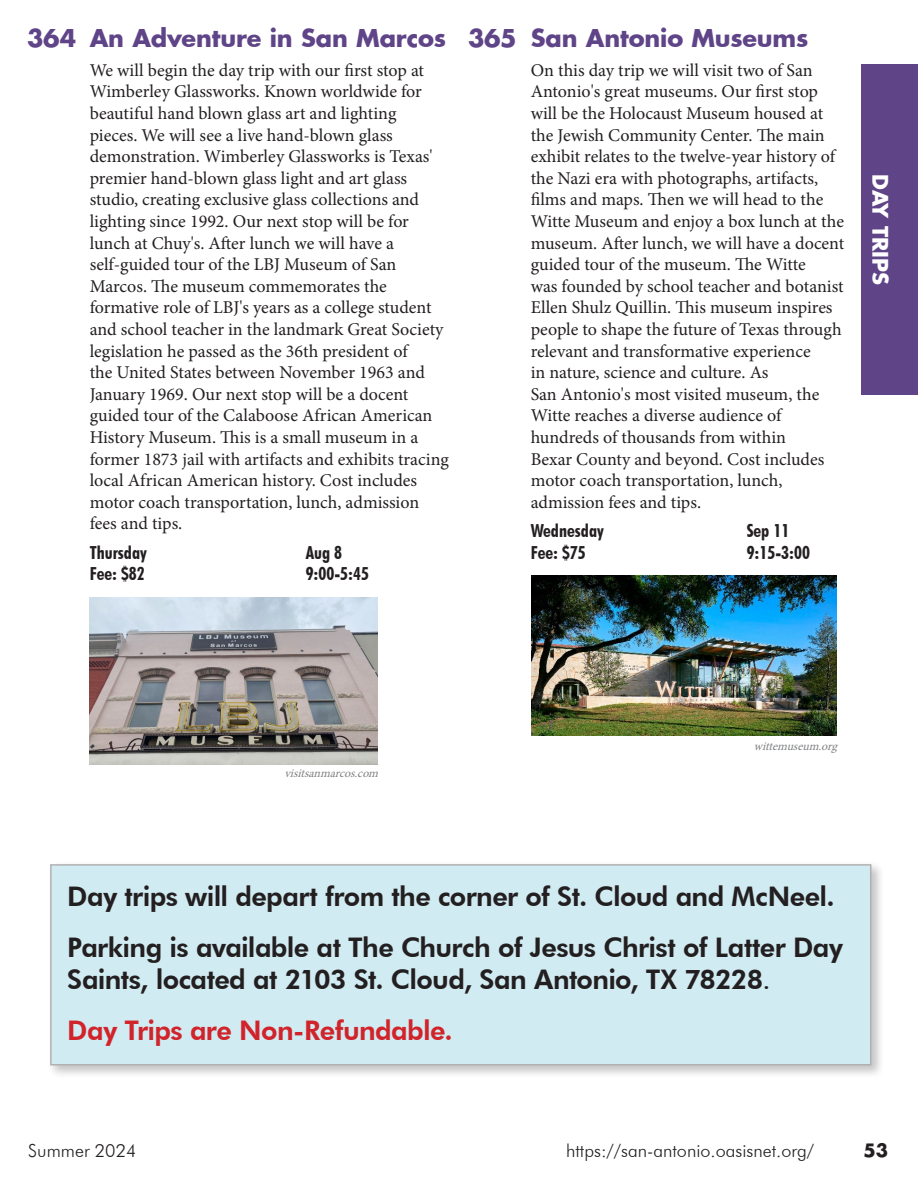
<style>
.page{position:relative;width:918px;height:1188px;background:#fff}
.page>*{position:absolute;margin:0;border:0;box-sizing:border-box;transform-origin:0 0}
.t1{font:800 27px/50.4px "Futura BT";letter-spacing:-.025em;color:#231f20}
.t2{font:700 24px "Futura";letter-spacing:-.005em;color:#5f4488}
.t3{font:700 21px "Futura";color:#fff}
.t4{font:18px/21.6px "Minion Pro";color:#231f20}
.t5{font:700 condensed 18px "Futura BT";color:#231f20}
.t6{font:300 18px "Futura BT";color:#231f20}
.t7{font:700 18px "Futura";color:#231f20}
.t8{font:italic 12px "Minion Pro";color:#808285}
.s1{font-weight:500}
.s2{color:#d1232a}
</style>
<div class="page">
<div style="left:862px;top:64px;width:56px;height:331px;background:#5f4488"></div>
<div style="left:47px;top:861px;width:837px;height:217px;background:#231f20;opacity:.75"></div>
<div style="left:51px;top:865px;width:820px;height:200px;background:#d1ebf2"></div>
<img style="left:90px;top:597px;width:288px;height:167px">
<img style="left:531px;top:576px;width:306px;height:159px">
<h2 class="t2" style="left:27px;top:21px;width:420px">364 An Adventure in San Marcos</h2>
<p class="t4" style="left:90px;top:59px;width:361px">We will begin the day trip with our first stop at Wimberley Glassworks. Known worldwide for beautiful hand blown glass art and lighting<br>pieces. We will see a live hand-blown glass demonstration. Wimberley Glassworks is Texas' premier hand-blown glass light and art glass studio, creating exclusive glass collections and lighting since 1992. Our next stop will be for lunch at Chuy's. After lunch we will have a self-guided tour of the LBJ Museum of San Marcos. The museum commemorates the formative role of LBJ's years as a college student and school teacher in the landmark Great Society legislation he passed as the 36th president of<br>the United States between November 1963 and January 1969. Our next stop will be a docent guided tour of the Calaboose African American History Museum. This is a small museum in a former 1873 jail with artifacts and exhibits tracing local African American history. Cost includes motor coach transportation, lunch, admission fees and tips.</p>
<p class="t5" style="left:90px;top:541px;width:59px">Thursday</p>
<p class="t5" style="left:306px;top:541px;width:38px">Aug 8</p>
<p class="t5" style="left:90px;top:563px;width:57px">Fee: $82</p>
<p class="t5" style="left:306px;top:563px;width:65px">9:00-5:45</p>
<h2 class="t2" style="left:468px;top:21px;width:342px">365 San Antonio Museums</h2>
<p class="t4" style="left:531px;top:59px;width:315px">On this day trip we will visit two of San Antonio's great museums. Our first stop will be the Holocaust Museum housed at the Jewish Community Center. The main exhibit relates to the twelve-year history of the Nazi era with photographs, artifacts, films and maps. Then we will head to the Witte Museum and enjoy a box lunch at the museum. After lunch, we will have a docent guided tour of the museum. The Witte<br>was founded by school teacher and botanist Ellen Shulz Quillin. This museum inspires people to shape the future of Texas through relevant and transformative experience<br>in nature, science and culture. As<br>San Antonio's most visited museum, the Witte reaches a diverse audience of hundreds of thousands from within<br>Bexar County and beyond. Cost includes motor coach transportation, lunch, admission fees and tips.</p>
<p class="t5" style="left:531px;top:520px;width:75px">Wednesday</p>
<p class="t5" style="left:747px;top:520px;width:44px">Sep 11</p>
<p class="t5" style="left:531px;top:541px;width:57px">Fee: $75</p>
<p class="t5" style="left:747px;top:541px;width:65px">9:15-3:00</p>
<p class="t3" style="left:895px;top:174px;width:112px;rotate:90deg">DAY TRIPS</p>
<p class="t8" style="left:284px;top:766px;width:99px">visitsanmarcos.com</p>
<p class="t8" style="left:754px;top:738px;width:89px">wittemuseum.org</p>
<h1 class="t1" style="left:67px;top:871px;width:777px">Day trips will depart from the corner of St. Cloud and McNeel.<br>Parking is available at The Church of Jesus Christ of Latter Day</h1>
<h1 class="t1" style="left:67px;top:954px;width:705px">Saints, located at 2103 St. Cloud, San Antonio, TX 78228<span class="s1">.<br></span><span class="s2">Day Trips are Non-Refundable.</span></h1>
<p class="t6" style="left:28px;top:1139px;width:110px">Summer 2024</p>
<p class="t6" style="left:566px;top:1139px;width:249px">https://san-antonio.oasisnet.org/</p>
<p class="t7" style="left:864px;top:1137px;width:26px">53</p>
</div>
